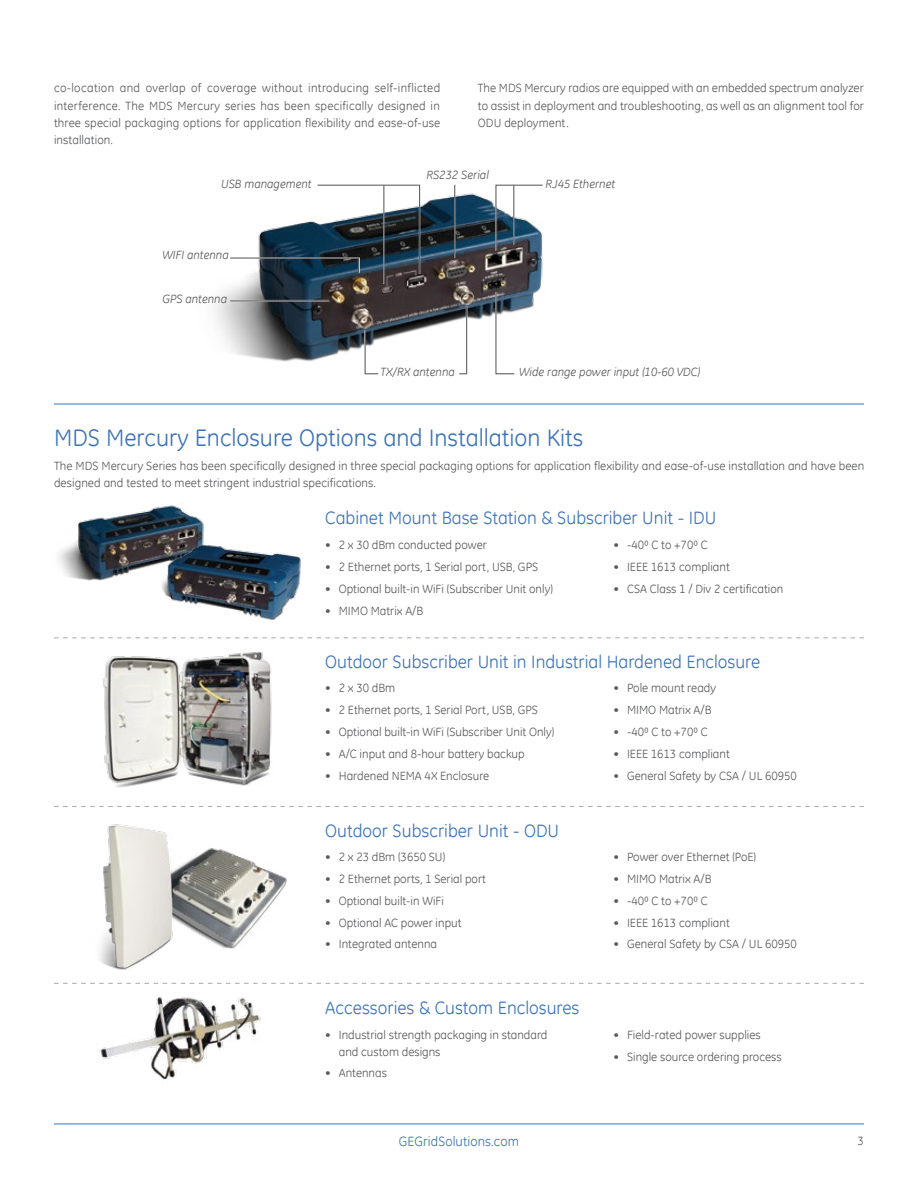
<style>
.page{position:relative;width:918px;height:1188px;background:#fff}
.page>*{position:absolute;margin:0;border:0;box-sizing:border-box;transform-origin:0 0}
.t1{font:24px "GE Inspira";color:#3b73b9}
.t2{font:18px "GE Inspira";color:#3b73b9}
.t3{font:13.5px "GE Inspira";letter-spacing:.005em;color:#3b73b9}
.t4{font:12px/17.2px "GE Inspira";color:#58595b;text-align:justify}
.t5{font:italic 12px "GE Inspira";color:#58595b}
</style>
<div class="page">
<hr style="left:54px;top:1124px;width:810px;height:1px;background:#3b73b9">
<svg style="left:54px;top:403px;width:810px;height:1px"></svg>
<hr style="left:54px;top:404px;width:810px;height:1px;background:#3b73b9">
<svg style="left:54px;top:637px;width:810px;height:1px"></svg>
<svg style="left:54px;top:638px;width:810px;height:1px"></svg>
<svg style="left:54px;top:806px;width:810px;height:1px"></svg>
<svg style="left:54px;top:982px;width:810px;height:1px"></svg>
<svg style="left:54px;top:983px;width:810px;height:1px"></svg>
<img style="left:58px;top:503px;width:146px;height:78px">
<img style="left:158px;top:543px;width:143px;height:77px">
<img style="left:182px;top:848px;width:105px;height:101px">
<img style="left:99px;top:824px;width:83px;height:146px">
<img style="left:102px;top:651px;width:170px;height:137px">
<img style="left:96px;top:983px;width:173px;height:97px">
<img style="left:214px;top:193px;width:329px;height:169px">
<svg style="left:458px;top:306px;width:10px;height:69px"></svg>
<svg style="left:364px;top:330px;width:15px;height:45px"></svg>
<hr style="left:383px;top:184px;width:2px;height:100px;background:#fff">
<hr style="left:383px;top:185px;width:1px;height:98px;background:#58595b">
<hr style="left:454px;top:184px;width:2px;height:74px;background:#fff">
<hr style="left:454px;top:185px;width:1px;height:73px;background:#58595b">
<svg style="left:495px;top:184px;width:48px;height:68px"></svg>
<svg style="left:495px;top:292px;width:20px;height:83px"></svg>
<svg style="left:229px;top:184px;width:192px;height:91px"></svg>
<hr style="left:230px;top:300px;width:99px;height:2px;background:#fff">
<hr style="left:230px;top:300px;width:99px;height:1px;background:#58595b">
<p class="t4" style="left:54px;top:79px;width:388px">co-location and overlap of coverage without introducing self-inflicted interference. The MDS Mercury series has been specifically designed in three special packaging options for application flexibility and ease-of-use installation.</p>
<p class="t4" style="left:478px;top:79px;width:388px">The MDS Mercury radios are equipped with an embedded spectrum analyzer to assist in deployment and troubleshooting, as well as an alignment tool for ODU deployment.</p>
<p class="t5" style="left:427px;top:168px;width:64px">RS232 Serial</p>
<p class="t5" style="left:221px;top:177px;width:92px">USB management</p>
<p class="t5" style="left:546px;top:177px;width:71px">RJ45 Ethernet</p>
<p class="t5" style="left:162px;top:247px;width:68px">WIFI antenna</p>
<p class="t5" style="left:162px;top:291px;width:66px">GPS antenna</p>
<p class="t5" style="left:380px;top:365px;width:76px">TX/RX antenna</p>
<p class="t5" style="left:519px;top:365px;width:183px">Wide range power input (10-60 VDC)</p>
<h1 class="t1" style="left:54px;top:422px;width:531px">MDS Mercury Enclosure Options and Installation Kits</h1>
<p class="t4" style="left:54px;top:457px;width:812px">The MDS Mercury Series has been specifically designed in three special packaging options for application flexibility and ease-of-use installation and have been designed and tested to meet stringent industrial specifications.</p>
<h2 class="t2" style="left:325px;top:506px;width:392px">Cabinet Mount Base Station &amp; Subscriber Unit - IDU</h2>
<p class="t4" style="left:325px;top:536px;width:163px">• 2 x 30 dBm conducted power</p>
<p class="t4" style="left:325px;top:558px;width:214px">• 2 Ethernet ports, 1 Serial port, USB, GPS</p>
<p class="t4" style="left:325px;top:580px;width:229px">• Optional built-in WiFi (Subscriber Unit only)</p>
<p class="t4" style="left:325px;top:602px;width:99px">• MIMO Matrix A/B</p>
<p class="t4" style="left:614px;top:536px;width:96px">• -40⁰ C to +70⁰ C</p>
<p class="t4" style="left:614px;top:558px;width:118px">• IEEE 1613 compliant</p>
<p class="t4" style="left:614px;top:580px;width:171px">• CSA Class 1 / Div 2 certification</p>
<h2 class="t2" style="left:325px;top:650px;width:437px">Outdoor Subscriber Unit in Industrial Hardened Enclosure</h2>
<p class="t4" style="left:325px;top:679px;width:71px">• 2 x 30 dBm</p>
<p class="t4" style="left:325px;top:701px;width:214px">• 2 Ethernet ports, 1 Serial Port, USB, GPS</p>
<p class="t4" style="left:325px;top:723px;width:231px">• Optional built-in WiFi (Subscriber Unit Only)</p>
<p class="t4" style="left:325px;top:745px;width:201px">• A/C input and 8-hour battery backup</p>
<p class="t4" style="left:325px;top:767px;width:166px">• Hardened NEMA 4X Enclosure</p>
<h2 class="t2" style="left:325px;top:819px;width:235px">Outdoor Subscriber Unit - ODU</h2>
<p class="t4" style="left:325px;top:848px;width:121px">• 2 x 23 dBm (3650 SU)</p>
<p class="t4" style="left:325px;top:870px;width:162px">• 2 Ethernet ports, 1 Serial port</p>
<p class="t4" style="left:325px;top:892px;width:120px">• Optional built-in WiFi</p>
<p class="t4" style="left:325px;top:914px;width:138px">• Optional AC power input</p>
<p class="t4" style="left:325px;top:935px;width:113px">• Integrated antenna</p>
<h2 class="t2" style="left:325px;top:996px;width:256px">Accessories &amp; Custom Enclosures</h2>
<p class="t4" style="left:339px;top:1026px;width:210px;line-height:16.5px;text-indent:-14px">• Industrial strength packaging in standard and custom designs</p>
<p class="t4" style="left:325px;top:1064px;width:63px">• Antennas</p>
<p class="t4" style="left:614px;top:679px;width:104px">• Pole mount ready</p>
<p class="t4" style="left:614px;top:701px;width:99px">• MIMO Matrix A/B</p>
<p class="t4" style="left:614px;top:723px;width:96px">• -40⁰ C to +70⁰ C</p>
<p class="t4" style="left:614px;top:745px;width:118px">• IEEE 1613 compliant</p>
<p class="t4" style="left:614px;top:767px;width:185px">• General Safety by CSA / UL 60950</p>
<p class="t4" style="left:614px;top:848px;width:144px">• Power over Ethernet (PoE)</p>
<p class="t4" style="left:614px;top:870px;width:99px">• MIMO Matrix A/B</p>
<p class="t4" style="left:614px;top:892px;width:96px">• -40⁰ C to +70⁰ C</p>
<p class="t4" style="left:614px;top:914px;width:118px">• IEEE 1613 compliant</p>
<p class="t4" style="left:614px;top:935px;width:185px">• General Safety by CSA / UL 60950</p>
<p class="t4" style="left:614px;top:1026px;width:149px">• Field-rated power supplies</p>
<p class="t4" style="left:614px;top:1048px;width:170px">• Single source ordering process</p>
<p class="t3" style="left:399px;top:1132px;width:122px">GEGridSolutions.com</p>
<p class="t4" style="left:858px;top:1131px;width:8px">3</p>
</div>
